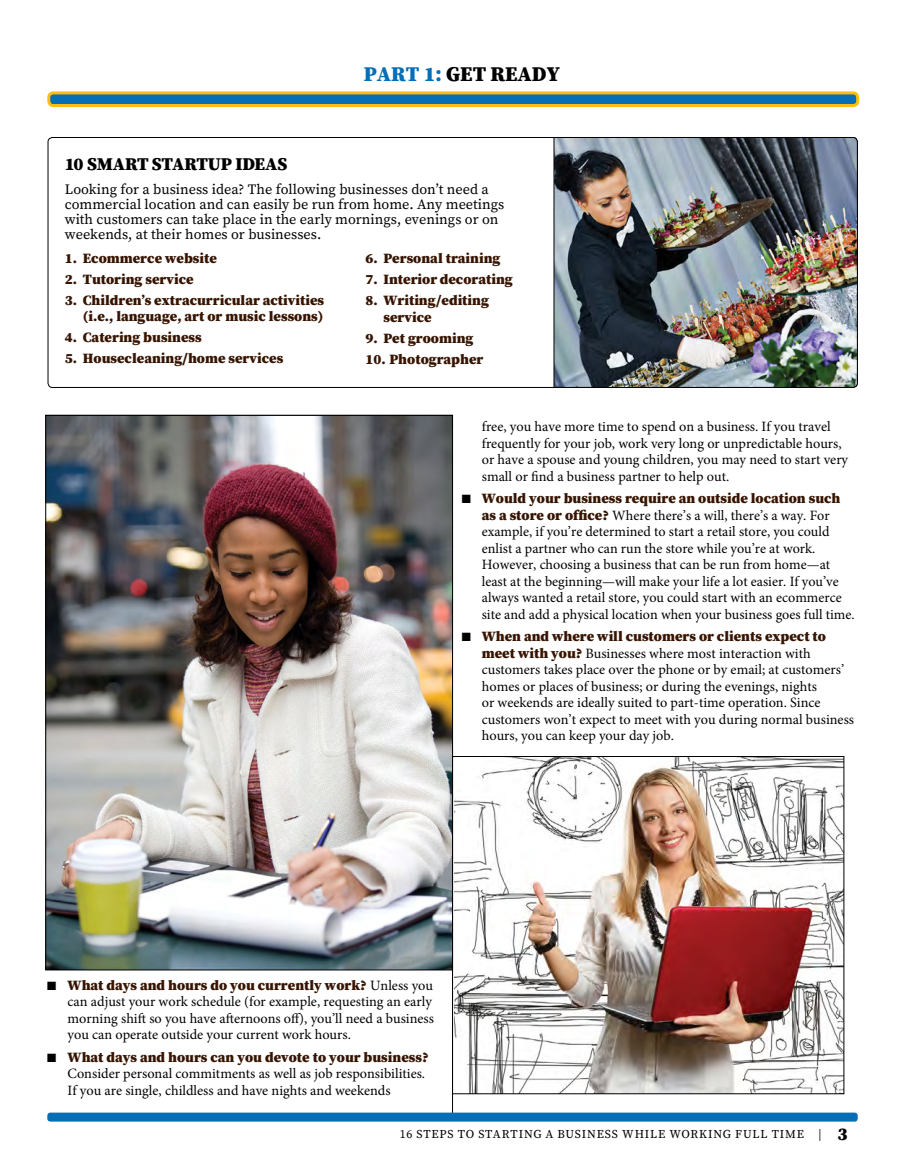
<style>
.page{position:relative;width:905px;height:1175px;background:#fff}
.page>*{position:absolute;margin:0;border:0;box-sizing:border-box;transform-origin:0 0}
.t1{font:900 21px "Source Serif Pro";color:#000}
.t2{font:900 18px "Source Serif Pro";letter-spacing:-.01em;color:#000}
.t3{font:14.25px/16.5px "Minion Pro";color:#000}
.t4{font:900 14.25px/16.5px "Source Serif Pro";color:#371400;text-align:right}
.t5{font:14.25px/15px "Source Serif Pro";color:#000}
.t6{font:12px "Source Serif Pro";letter-spacing:.07em;color:#000}
.s1{color:#056eb7}
.s2{color:#000}
.s3{font-family:"Source Serif Pro";font-weight:900;color:#371400}
.s4{font-family:"Minion Pro";font-weight:400;color:#000}
.s5{font-weight:900;font-size:18px}
</style>
<div class="page">
<img style="left:553px;top:137px;width:304px;height:251px">
<hr style="left:452px;top:415px;width:1px;height:704px;background:#000">
<img style="left:48px;top:417px;width:402px;height:551px">
<img style="left:454px;top:758px;width:388px;height:334px">
<div style="left:452px;top:756px;width:392px;height:338px;border:1px solid #000"></div>
<div style="left:47px;top:1112px;width:810px;height:9px;background:#056eb7;border-radius:3px"></div>
<div style="left:49px;top:93px;width:808px;height:12px;background:#056eb7;border-radius:4px"></div>
<div style="left:47px;top:91px;width:812px;height:16px;border:3px solid #febe10;border-radius:4px"></div>
<h1 class="t1" style="left:364px;top:61px;width:197px"><span class="s1">PART 1:</span> GET READY</h1>
<p class="t2" style="left:65px;top:154px;width:224px">10 SMART STARTUP IDEAS</p>
<p class="t5" style="left:65px;top:183px;width:441px">Looking for a business idea? The following businesses don’t need a commercial location and can easily be run from home. Any meetings with customers can take place in the early mornings, evenings or on weekends, at their homes or businesses.</p>
<p class="t4" style="left:65px;top:250px;width:154px">1. Ecommerce website</p>
<p class="t4" style="left:65px;top:271px;width:130px">2. Tutoring service</p>
<p class="t4" style="left:65px;top:292px;width:261px">3. Children’s extracurricular activities (i.e., language, art or music lessons)</p>
<p class="t4" style="left:65px;top:330px;width:138px">4. Catering business</p>
<p class="t4" style="left:65px;top:351px;width:220px">5. Housecleaning/home services</p>
<p class="t4" style="left:365px;top:250px;width:136px">6. Personal training</p>
<p class="t4" style="left:365px;top:271px;width:149px">7. Interior decorating</p>
<p class="t4" style="left:383px;top:292px;width:107px;text-align:left;text-indent:-18px">8. Writing/editing service</p>
<p class="t4" style="left:365px;top:330px;width:109px">9. Pet grooming</p>
<p class="t4" style="left:365px;top:351px;width:119px">10. Photographer</p>
<p class="t3" style="left:482px;top:418px;width:368px">free, you have more time to spend on a business. If you travel frequently for your job, work very long or unpredictable hours, or have a spouse and young children, you may need to start very small or find a business partner to help out.</p>
<p class="t4" style="left:461px;top:491px;width:380px"><span class="s2">■</span> Would your business require an outside location such</p>
<p class="t3" style="left:482px;top:507px;width:374px"><span class="s3">as a store or office?</span> Where there’s a will, there’s a way. For example, if you’re determined to start a retail store, you could enlist a partner who can run the store while you’re at work.<br>However, choosing a business that can be run from home—at least at the beginning—will make your life a lot easier. If you’ve always wanted a retail store, you could start with an ecommerce site and add a physical location when your business goes full time.</p>
<p class="t4" style="left:461px;top:629px;width:366px"><span class="s2">■</span> When and where will customers or clients expect to</p>
<p class="t3" style="left:482px;top:645px;width:374px"><span class="s3">meet with you?</span> Businesses where most interaction with customers takes place over the phone or by email; at customers’ homes or places of business; or during the evenings, nights<br>or weekends are ideally suited to part-time operation. Since customers won’t expect to meet with you during normal business hours, you can keep your day job.</p>
<p class="t4" style="left:47px;top:977px;width:387px"><span class="s2">■</span> What days and hours do you currently work? <span class="s4">Unless you</span></p>
<p class="t3" style="left:68px;top:993px;width:368px">can adjust your work schedule (for example, requesting an early morning shift so you have afternoons off), you’ll need a business you can operate outside your current work hours.</p>
<p class="t4" style="left:47px;top:1049px;width:383px"><span class="s2">■</span> What days and hours can you devote to your business?</p>
<p class="t3" style="left:68px;top:1065px;width:359px">Consider personal commitments as well as job responsibilities.<br>If you are single, childless and have nights and weekends</p>
<p class="t6" style="left:400px;top:1127px;width:449px">16 STEPS TO STARTING A BUSINESS WHILE WORKING FULL TIME | <span class="s5">3</span></p>
</div>
